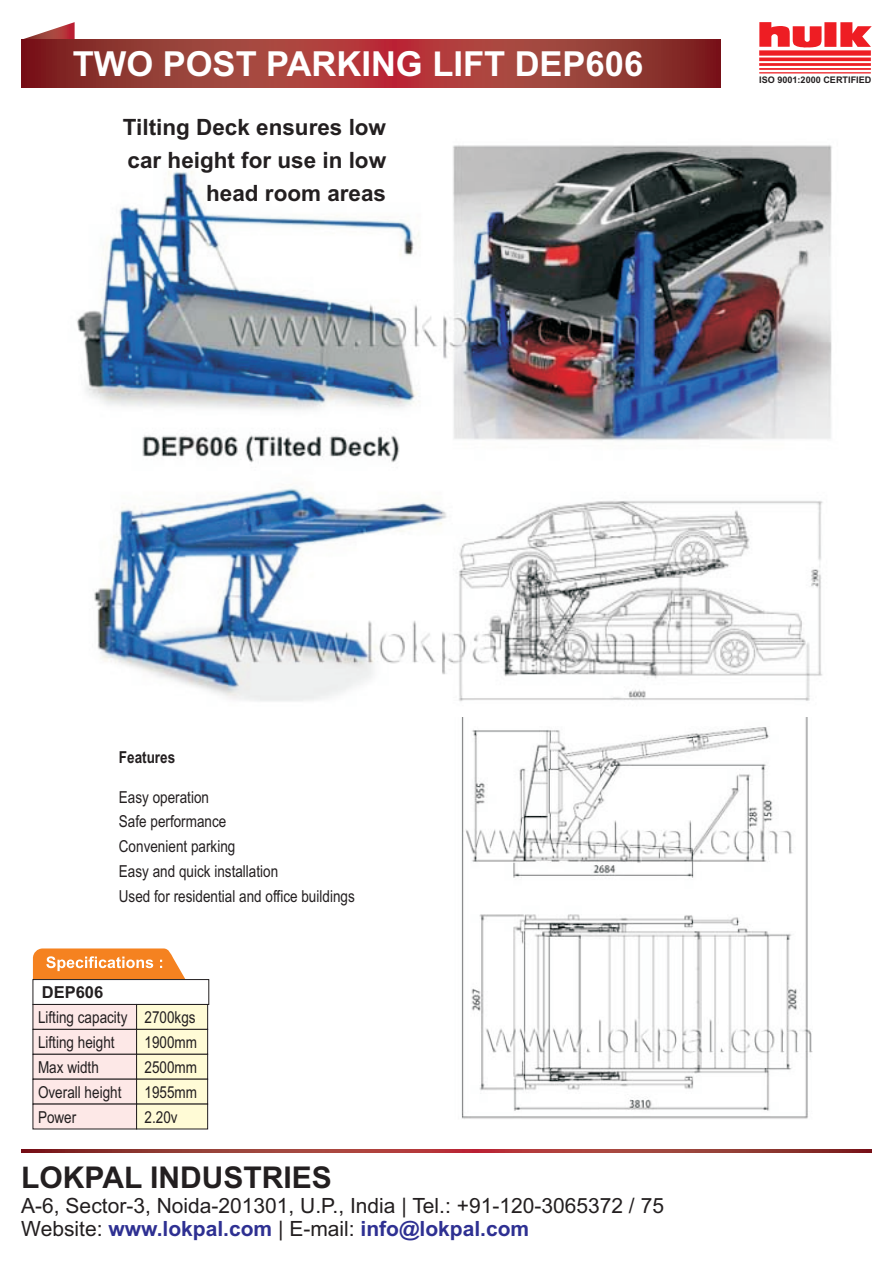
<style>
.page{position:relative;width:893px;height:1263px;background:#fff}
.page>*{position:absolute;margin:0;border:0;box-sizing:border-box;transform-origin:0 0}
.t1{font:700 34.5px "Arial";color:#fff}
.t2{font:700 30px "Arial";color:#231f20}
.t3{font:700 22.5px/32.8px "Arial";color:#231f20;text-align:right}
.t4{font:21px/23.4px "Arial";color:#231f20}
.t5{font:16.5px/24.9px "Arial Narrow";color:#231f20}
.t6{font:700 16.5px "Arial Narrow";color:#231f20}
.t7{font:700 16.5px "Arial";color:#231f20}
.t8{font:700 9.15px "Arial";color:#231f20}
.s1{font-weight:700;color:#2e3092}
</style>
<div class="page">
<svg style="left:21px;top:22px;width:54px;height:18px"></svg>
<svg style="left:21px;top:40px;width:699px;height:48px;background:#9c3835"></svg>
<svg style="left:759px;top:22px;width:113px;height:51px"></svg>
<svg style="left:21px;top:1149px;width:851px;height:3px;background:#9c3835"></svg>
<img style="left:461px;top:717px;width:352px;height:402px">
<img style="left:76px;top:145px;width:756px;height:557px">
<svg style="left:32px;top:948px;width:178px;height:182px"></svg>
<h1 class="t1" style="left:73px;top:51px;width:572px">TWO POST PARKING LIFT DEP606</h1>
<h3 class="t3" style="left:123px;top:113px;width:265px">Tilting Deck ensures low car height for use in low head room areas</h3>
<p class="t8" style="left:759px;top:76px;width:114px">ISO 9001:2000 CERTIFIED</p>
<p class="t6" style="left:119px;top:751px;width:58px">Features</p>
<p class="t5" style="left:119px;top:786px;width:237px">Easy operation<br>Safe performance<br>Convenient parking<br>Easy and quick installation<br>Used for residential and office buildings</p>
<p class="t7" style="left:42px;top:986px;width:63px">DEP606</p>
<p class="t5" style="left:38px;top:1006px;width:159px">Lifting capacity 2700kgs<br>Lifting height</p>
<p class="t5" style="left:145px;top:1031px;width:54px">1900mm</p>
<p class="t5" style="left:38px;top:1056px;width:62px">Max width</p>
<p class="t5" style="left:145px;top:1056px;width:54px">2500mm</p>
<p class="t5" style="left:38px;top:1081px;width:85px">Overall height</p>
<p class="t5" style="left:145px;top:1081px;width:54px">1955mm</p>
<p class="t5" style="left:38px;top:1106px;width:40px">Power</p>
<p class="t5" style="left:145px;top:1106px;width:35px">2.20v</p>
<h2 class="t2" style="left:21px;top:1166px;width:312px">LOKPAL INDUSTRIES</h2>
<p class="t4" style="left:21px;top:1196px;width:644px">A-6, Sector-3, Noida-201301, U.P., India | Tel.: +91-120-3065372 / 75<br>Website: <span class="s1">www.lokpal.com</span> | E-mail: <span class="s1">info@lokpal.com</span></p>
</div>
